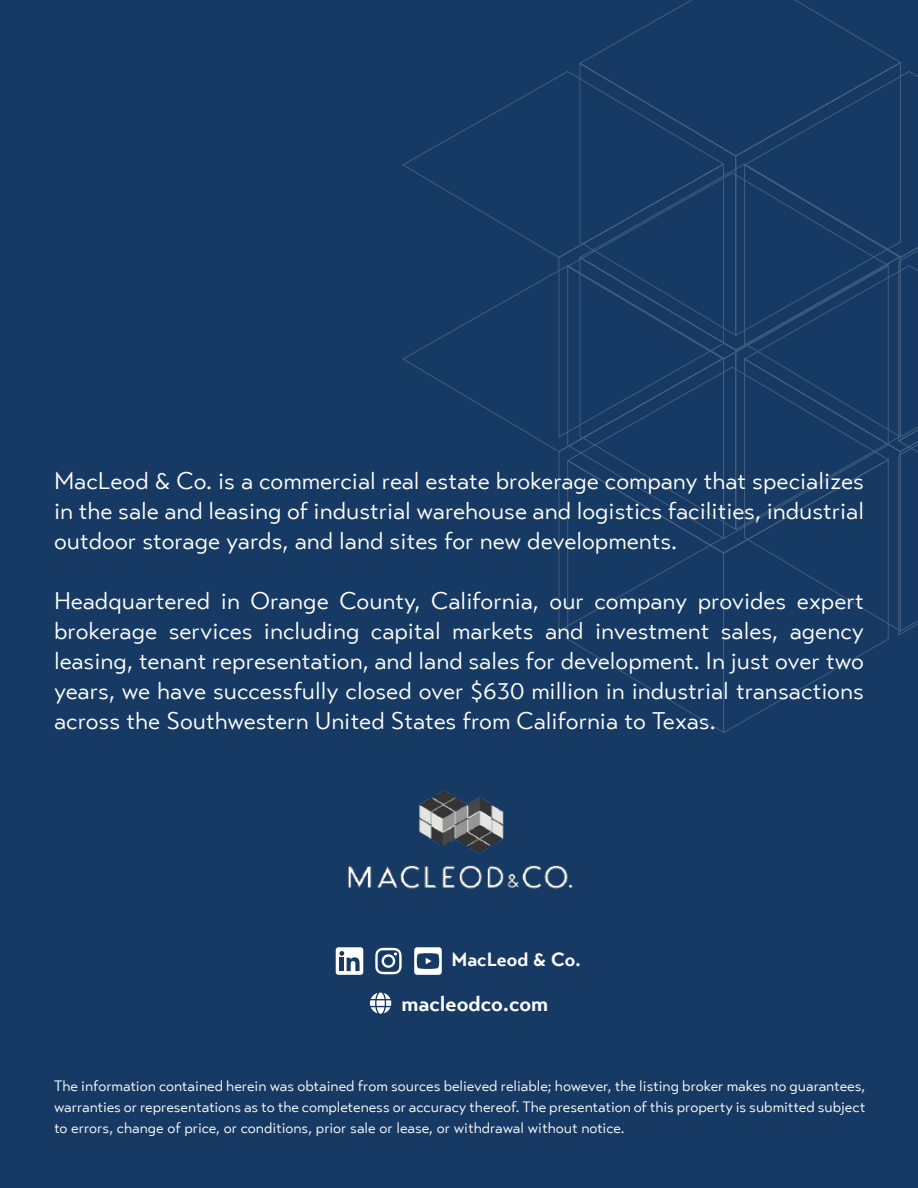
<style>
.page{position:relative;width:918px;height:1188px;background:#173a64}
.page>*{position:absolute;margin:0;border:0;box-sizing:border-box;transform-origin:0 0}
.t1{font:24px/30px "Transat Text Standard";color:#fff;text-align:justify}
.t2{font:700 21.3px "Transat Text";color:#fff}
.t3{font:700 19.05px "Transat Text";color:#fff}
.t4{font:15px/21px "Transat Text Standard";color:#fff;text-align:justify}
</style>
<div class="page">
<img style="left:348px;top:790px;width:225px;height:99px">
<div style="left:336px;top:947px;width:27px;height:28px;background:#fff;border-radius:3px"></div>
<svg style="left:339px;top:951px;width:21px;height:20px"></svg>
<svg style="left:375px;top:948px;width:27px;height:26px"></svg>
<svg style="left:370px;top:992px;width:21px;height:22px"></svg>
<svg style="left:414px;top:947px;width:28px;height:28px"></svg>
<svg style="left:535px;top:0;width:370px;height:733px"></svg>
<svg style="left:403px;top:71px;width:515px;height:367px"></svg>
<svg style="left:900px;top:163px;width:18px;height:469px"></svg>
<svg style="left:567px;top:173px;width:322px;height:92px"></svg>
<svg style="left:567px;top:265px;width:322px;height:274px"></svg>
<p class="t1" style="left:54px;top:466px;width:812px">MacLeod &amp; Co. is a commercial real estate brokerage company that specializes in the sale and leasing of industrial warehouse and logistics facilities, industrial outdoor storage yards, and land sites for new developments.</p>
<p class="t1" style="left:54px;top:586px;width:812px">Headquartered in Orange County, California, our company provides expert brokerage services including capital markets and investment sales, agency leasing, tenant representation, and land sales for development. In just over two years, we have successfully closed over $630 million in industrial transactions across the Southwestern United States from California to Texas.</p>
<p class="t3" style="left:452px;top:948px;width:131px">MacLeod &amp; Co.</p>
<p class="t2" style="left:402px;top:991px;width:148px">macleodco.com</p>
<p class="t4" style="left:54px;top:1076px;width:813px">The information contained herein was obtained from sources believed reliable; however, the listing broker makes no guarantees, warranties or representations as to the completeness or accuracy thereof. The presentation of this property is submitted subject to errors, change of price, or conditions, prior sale or lease, or withdrawal without notice.</p>
</div>
